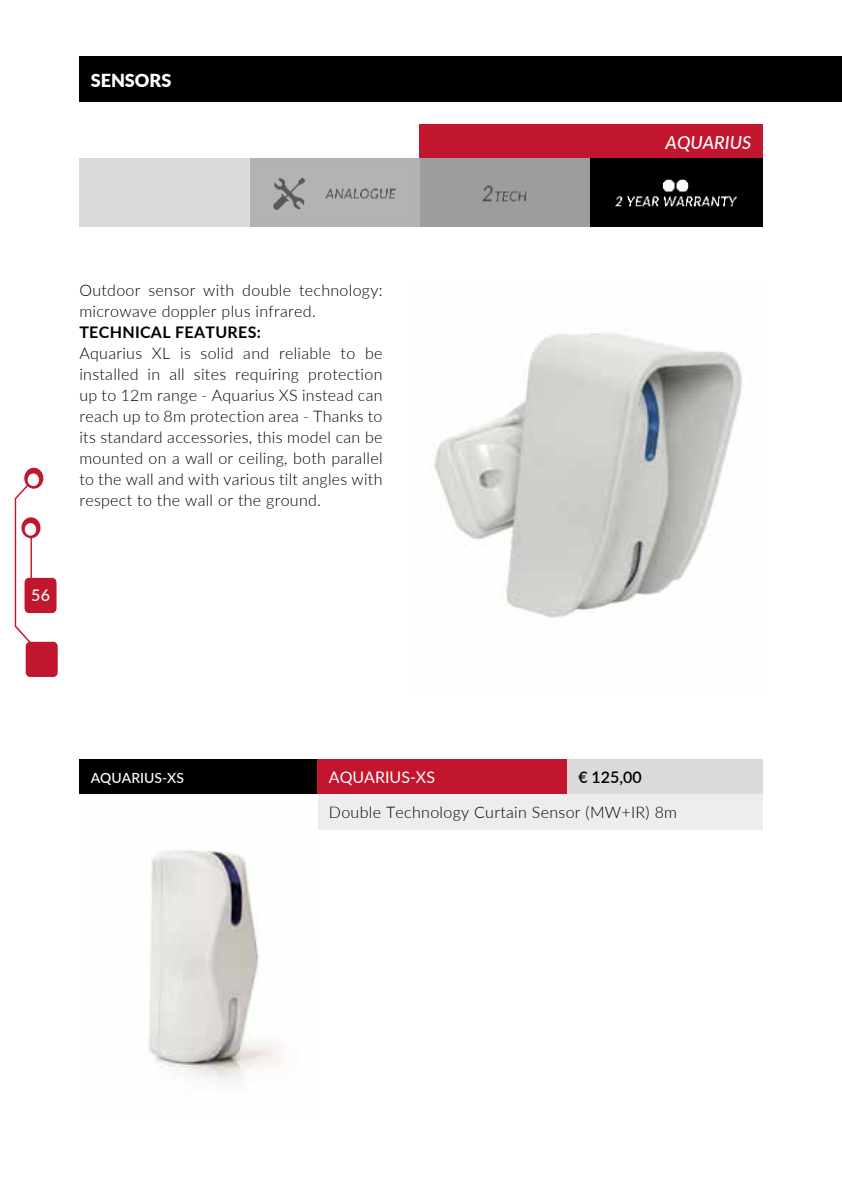
<style>
.page{position:relative;width:842px;height:1191px;background:#fff}
.page>*{position:absolute;margin:0;border:0;box-sizing:border-box;transform-origin:0 0}
.t1{font:italic 500 18px "Lato";color:#fff}
.t2{font:900 18px "Lato";color:#fff}
.t3{font:300 16px/21px "Lato";letter-spacing:.02em;color:#000}
.t4{font:700 16px "Lato";letter-spacing:.02em;color:#000}
.t5{font:16px "Lato";color:#fff}
.t6{font:600 16px "Lato";color:#000}
.t7{font:500 16px "Lato";color:#fff}
.t8{font:500 14px "Lato";color:#fff}
</style>
<div class="page">
<svg style="left:15px;top:468px;width:43px;height:209px"></svg>
<div style="left:420px;top:125px;width:343px;height:34px;background:#c2162e"></div>
<div style="left:79px;top:760px;width:238px;height:34px;background:#000"></div>
<div style="left:317px;top:760px;width:250px;height:34px;background:#c2162e"></div>
<div style="left:567px;top:760px;width:196px;height:34px;background:#dadada"></div>
<div style="left:317px;top:794px;width:446px;height:35px;background:#ededed"></div>
<div style="left:420px;top:159px;width:170px;height:68px;background:#9d9d9c"></div>
<img style="left:482px;top:185px;width:45px;height:17px">
<div style="left:249px;top:159px;width:171px;height:68px;background:#b3b2b2"></div>
<img style="left:273px;top:177px;width:123px;height:34px">
<div style="left:590px;top:159px;width:173px;height:68px;background:#000"></div>
<img style="left:615px;top:179px;width:122px;height:28px">
<img style="left:434px;top:332px;width:309px;height:286px">
<img style="left:148px;top:850px;width:136px;height:232px">
<div style="left:79px;top:57px;width:763px;height:45px;background:#000"></div>
<div style="left:79px;top:159px;width:170px;height:68px;background:#dadada"></div>
<p class="t2" style="left:91px;top:67px;width:82px">SENSORS</p>
<p class="t3" style="left:79px;top:280px;width:305px">Outdoor sensor with double technology: microwave doppler plus infrared.</p>
<p class="t4" style="left:79px;top:321px;width:183px">TECHNICAL FEATURES:</p>
<p class="t3" style="left:79px;top:342px;width:305px;text-align:justify">Aquarius XL is solid and reliable to be installed in all sites requiring protection up to 12m range - Aquarius XS instead can reach up to 8m protection area - Thanks to its standard accessories, this model can be mounted on a wall or ceiling, both parallel to the wall and with various tilt angles with respect to the wall or the ground.</p>
<p class="t7" style="left:31px;top:583px;width:20px">56</p>
<p class="t1" style="left:665px;top:129px;width:87px">AQUARIUS</p>
<p class="t8" style="left:91px;top:767px;width:95px">AQUARIUS-XS</p>
<p class="t5" style="left:329px;top:766px;width:108px">AQUARIUS-XS</p>
<p class="t6" style="left:578px;top:766px;width:65px">€ 125,00</p>
<p class="t3" style="left:329px;top:801px;width:350px">Double Technology Curtain Sensor (MW+IR) 8m</p>
</div>
